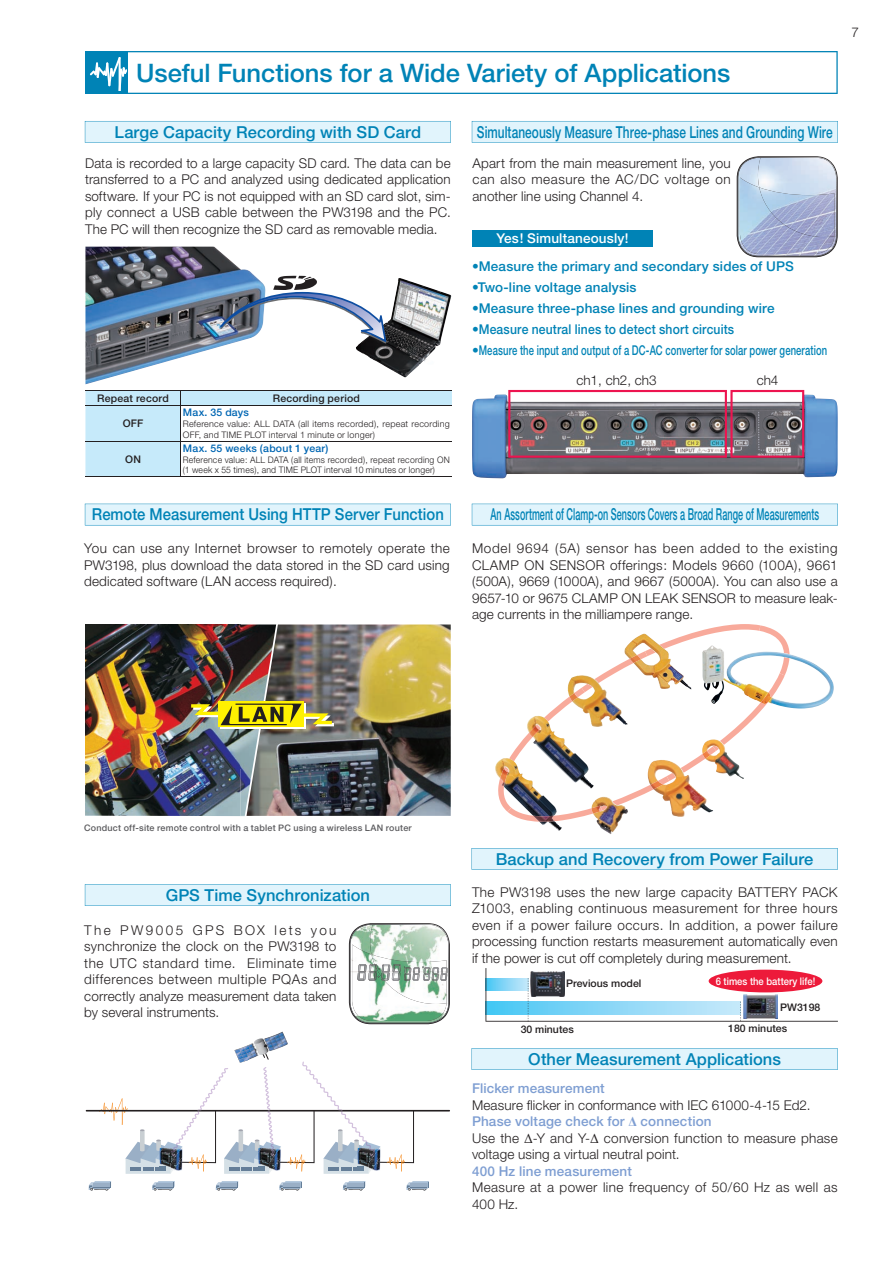
<style>
.page{position:relative;width:893px;height:1263px;background:#fff}
.page>*{position:absolute;margin:0;border:0;box-sizing:border-box;transform-origin:0 0}
.t1{font:500 25.5px "Helvetica Neue";letter-spacing:-.005em;color:#0083b6}
.t2{font:500 16.5px "Helvetica Neue";letter-spacing:.005em;color:#0083b6}
.t3{font:500 16.5px "Helvetica Neue";letter-spacing:.005em;color:#0083b6;scale:.55 1}
.t4{font:500 16.5px "Helvetica Neue";letter-spacing:.005em;color:#0083b6;scale:.72 1}
.t5{font:500 16.5px "Helvetica Neue";letter-spacing:.005em;color:#0083b6;scale:.9 1}
.t6{font:300 13.5px/16.5px "Helvetica Neue";letter-spacing:.01em;color:#231f20;text-align:justify}
.t7{font:500 13.5px "Helvetica Neue";letter-spacing:.01em;color:#0083b6}
.t8{font:300 13.5px/16.5px "Helvetica Neue";letter-spacing:.03em;color:#231f20}
.t9{font:500 13.5px "Helvetica Neue";letter-spacing:.01em;color:#7e9ed2}
.t10{font:500 13.5px "Helvetica Neue";letter-spacing:.015em;color:#fff}
.t11{font:500 10.5px "Helvetica Neue";color:#231f20}
.t12{font:500 10.5px "Helvetica Neue";letter-spacing:.02em;color:#0166b3}
.t13{font:500 10.5px "Helvetica Neue";letter-spacing:.02em;color:#231f20}
.t14{font:500 10.5px "Helvetica Neue";color:#fff;scale:.9 1}
.t15{font:300 9px/10.5px "Helvetica Neue";letter-spacing:.025em;color:#231f20;scale:.96 1}
.t16{font:300 9px/10.5px "Helvetica Neue";letter-spacing:.025em;color:#231f20}
.t17{font:500 9px "Helvetica Neue";letter-spacing:.025em;color:#5c5c5f}
.s1{font-weight:500;color:#7e9ed2}
.s2{font-family:"Times New Roman";font-weight:700;color:#7e9ed2}
.s3{font-family:"Times New Roman";font-weight:400}
</style>
<div class="page">
<svg style="left:85px;top:51px;width:753px;height:43px"></svg>
<svg style="left:737px;top:156px;width:101px;height:101px;background:#a9b6ce"></svg>
<img style="left:759px;top:236px;width:75px;height:1px">
<img style="left:758px;top:158px;width:2px;height:78px">
<img style="left:760px;top:157px;width:77px;height:79px">
<svg style="left:472px;top:121px;width:366px;height:22px;background:#d8eff9"></svg>
<div style="left:472px;top:504px;width:366px;height:21px;background:#e1f4fc"></div>
<svg style="left:472px;top:1048px;width:366px;height:22px;background:#d8eff9"></svg>
<svg style="left:349px;top:923px;width:101px;height:101px"></svg>
<svg style="left:89px;top:1181px;width:22px;height:10px"></svg>
<svg style="left:152px;top:1181px;width:23px;height:10px"></svg>
<svg style="left:216px;top:1181px;width:22px;height:10px"></svg>
<svg style="left:279px;top:1181px;width:23px;height:10px"></svg>
<svg style="left:343px;top:1181px;width:22px;height:10px"></svg>
<svg style="left:406px;top:1181px;width:23px;height:10px"></svg>
<hr style="left:86px;top:1110px;width:364px;height:1px;background:#231f20">
<svg style="left:99px;top:1046px;width:315px;height:128px"></svg>
<svg style="left:85px;top:884px;width:366px;height:22px;background:#d7eff9"></svg>
<svg style="left:472px;top:848px;width:366px;height:22px;background:#d8eff9"></svg>
<div style="left:472px;top:230px;width:181px;height:16px;background:#0083b6"></div>
<svg style="left:85px;top:121px;width:366px;height:22px;background:#d8eff9"></svg>
<svg style="left:85px;top:390px;width:367px;height:87px"></svg>
<hr style="left:85px;top:405px;width:96px;height:1px;background:#231f20">
<hr style="left:181px;top:405px;width:271px;height:1px;background:#231f20">
<hr style="left:181px;top:405px;width:1px;height:36px;background:#231f20">
<hr style="left:85px;top:441px;width:96px;height:1px;background:#231f20">
<hr style="left:181px;top:441px;width:271px;height:1px;background:#231f20">
<hr style="left:181px;top:441px;width:1px;height:35px;background:#231f20">
<img style="left:85px;top:247px;width:170px;height:137px">
<img style="left:356px;top:278px;width:95px;height:99px">
<svg style="left:220px;top:276px;width:166px;height:67px"></svg>
<div style="left:85px;top:504px;width:366px;height:21px;background:#e1f4fc"></div>
<img style="left:334px;top:624px;width:117px;height:144px">
<img style="left:85px;top:768px;width:366px;height:48px">
<img style="left:85px;top:624px;width:106px;height:144px">
<img style="left:191px;top:624px;width:143px;height:193px">
<img style="left:495px;top:762px;width:3px;height:14px">
<img style="left:597px;top:822px;width:22px;height:12px">
<svg style="left:498px;top:624px;width:291px;height:198px"></svg>
<img style="left:472px;top:394px;width:366px;height:84px">
<svg style="left:508px;top:390px;width:296px;height:68px;background:#937e86"></svg>
<svg style="left:485px;top:968px;width:353px;height:54px"></svg>
<img style="left:531px;top:972px;width:34px;height:24px">
<img style="left:744px;top:995px;width:34px;height:23px">
<div style="left:709px;top:970px;width:113px;height:22px;background:#ed1a3a;border-radius:50%"></div>
<img style="left:246px;top:1031px;width:42px;height:28px">
<h1 class="t1" style="left:136px;top:57px;width:596px">Useful Functions for a Wide Variety of Applications</h1>
<p class="t6" style="left:851px;top:24px;width:9px">7</p>
<p class="t2" style="left:115px;top:122px;width:308px">Large Capacity Recording with SD Card</p>
<p class="t6" style="left:85px;top:154px;width:367px">Data is recorded to a large capacity SD card. The data can be transferred to a PC and analyzed using dedicated application software. If your PC is not equipped with an SD card slot, sim&shy;ply connect a USB cable between the PW3198 and the PC.<br>The PC will then recognize the SD card as removable media.</p>
<p class="t13" style="left:97px;top:392px;width:73px">Repeat record</p>
<p class="t13" style="left:273px;top:392px;width:89px">Recording period</p>
<p class="t11" style="left:123px;top:417px;width:22px">OFF</p>
<p class="t12" style="left:183px;top:406px;width:68px">Max. 35 days</p>
<p class="t16" style="left:183px;top:418px;width:268px">Reference value: ALL DATA (all items recorded), repeat recording<br>OFF, and TIME PLOT interval 1 minute or longer)</p>
<p class="t11" style="left:125px;top:453px;width:17px">ON</p>
<p class="t12" style="left:183px;top:442px;width:147px">Max. 55 weeks (about 1 year)</p>
<p class="t15" style="left:183px;top:454px;width:279px">Reference value: ALL DATA (all items recorded), repeat recording ON (1 week x 55 times), and TIME PLOT interval 10 minutes or longer)</p>
<p class="t5" style="left:92px;top:505px;width:393px">Remote Measurement Using HTTP Server Function</p>
<p class="t6" style="left:84px;top:540px;width:367px">You can use any Internet browser to remotely operate the PW3198, plus download the data stored in the SD card using dedicated software (LAN access required).</p>
<p class="t4" style="left:477px;top:122px;width:496px">Simultaneously Measure Three-phase Lines and Grounding Wire</p>
<p class="t6" style="left:472px;top:154px;width:260px">Apart from the main measurement line, you can also measure the AC/DC voltage on another line using Channel 4.</p>
<p class="t10" style="left:496px;top:230px;width:134px">Yes! Simultaneously!</p>
<p class="t7" style="left:472px;top:258px;width:323px">•Measure the primary and secondary sides of UPS</p>
<p class="t7" style="left:472px;top:279px;width:166px">•Two-line voltage analysis</p>
<p class="t7" style="left:472px;top:300px;width:304px">•Measure three-phase lines and grounding wire</p>
<p class="t7" style="left:472px;top:321px;width:264px">•Measure neutral lines to detect short circuits</p>
<p class="t7" style="left:472px;top:342px;width:357px">•Measure the input and output of a DC-AC converter for solar power generation</p>
<p class="t6" style="left:576px;top:372px;width:82px">ch1, ch2, ch3</p>
<p class="t6" style="left:757px;top:372px;width:23px">ch4</p>
<p class="t3" style="left:490px;top:505px;width:599px">An Assortment of Clamp-on Sensors Covers a Broad Range of Measurements</p>
<p class="t6" style="left:472px;top:540px;width:367px">Model 9694 (5A) sensor has been added to the existing CLAMP ON SENSOR offerings: Models 9660 (100A), 9661 (500A), 9669 (1000A), and 9667 (5000A). You can also use a 9657-10 or 9675 CLAMP ON LEAK SENSOR to measure leak&shy;age currents in the milliampere range.</p>
<p class="t17" style="left:84px;top:822px;width:329px">Conduct off-site remote control with a tablet PC using a wireless LAN router</p>
<p class="t2" style="left:166px;top:885px;width:206px">GPS Time Synchronization</p>
<p class="t6" style="left:84px;top:921px;width:254px">The PW9005 GPS BOX lets you synchronize the clock on the PW3198 to the UTC standard time. Eliminate time differences between multiple PQAs and correctly analyze measurement data taken by several instruments.</p>
<p class="t2" style="left:496px;top:849px;width:319px">Backup and Recovery from Power Failure</p>
<p class="t6" style="left:472px;top:883px;width:367px">The PW3198 uses the new large capacity BATTERY PACK Z1003, enabling continuous measurement for three hours even if a power failure occurs. In addition, a power failure processing function restarts measurement automatically even if the power is cut off completely during measurement.</p>
<p class="t11" style="left:566px;top:977px;width:77px">Previous model</p>
<p class="t14" style="left:716px;top:975px;width:112px">6 times the battery life!</p>
<p class="t11" style="left:780px;top:1000px;width:42px">PW3198</p>
<p class="t11" style="left:521px;top:1023px;width:55px">30 minutes</p>
<p class="t11" style="left:728px;top:1022px;width:60px">180 minutes</p>
<p class="t2" style="left:528px;top:1049px;width:254px">Other Measurement Applications</p>
<p class="t9" style="left:472px;top:1080px;width:134px">Flicker measurement</p>
<p class="t6" style="left:472px;top:1096px;width:367px;text-align:left">Measure flicker in conformance with IEC 61000-4-15 Ed2.<br><span class="s1">Phase voltage check for</span> <span class="s2">Δ</span> <span class="s1">connection<br></span>Use the <span class="s3">Δ</span>-Y and Y-<span class="s3">Δ</span> conversion function to measure phase voltage using a virtual neutral point.</p>
<p class="t9" style="left:472px;top:1163px;width:161px">400 Hz line measurement</p>
<p class="t8" style="left:472px;top:1179px;width:367px">Measure at a power line frequency of 50/60 Hz as well as<br>400 Hz.</p>
</div>
